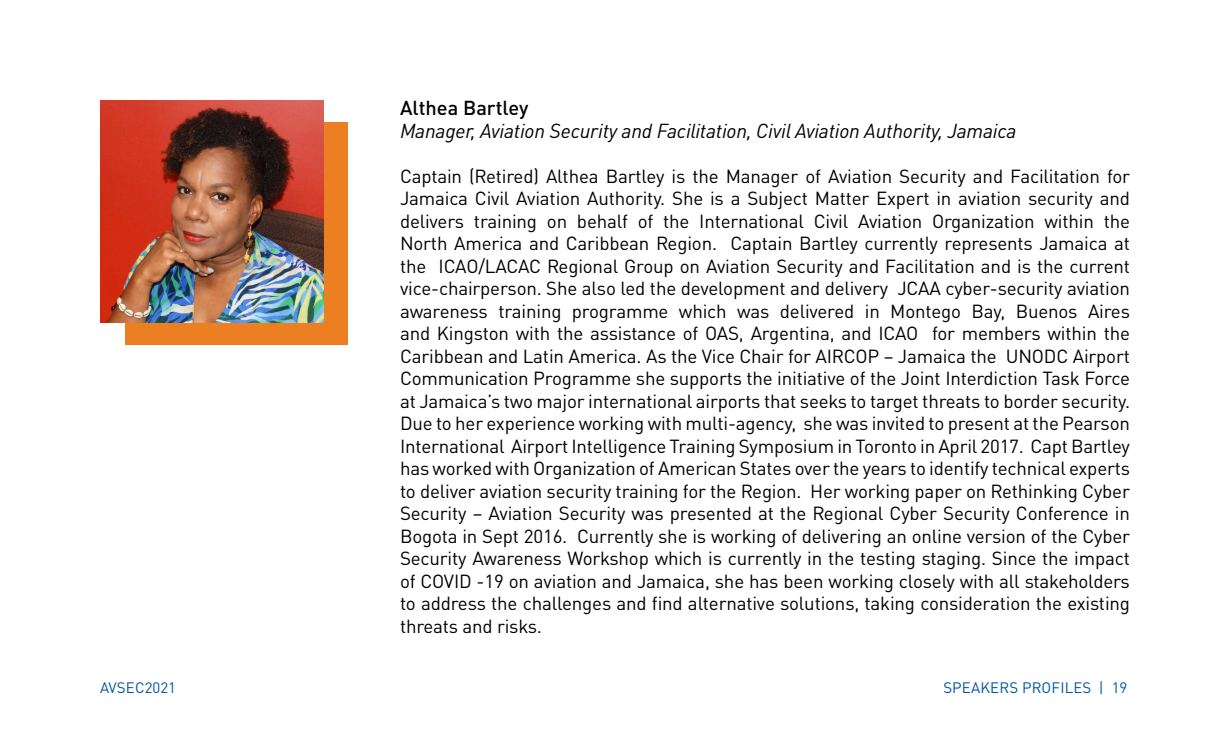
<style>
.page{position:relative;width:1230px;height:735px;background:#fff}
.page>*{position:absolute;margin:0;border:0;box-sizing:border-box;transform-origin:0 0}
.t1{font:italic 20px "DINOT";letter-spacing:-.01em;color:#000}
.t2{font:500 20px "DINOT";color:#000}
.t3{font:18.75px/22.5px "DINOT";letter-spacing:-.01em;color:#000;text-align:justify}
.t4{font:15px "DINOT";letter-spacing:.01em;color:#0054a4}
</style>
<div class="page">
<div style="left:125px;top:122px;width:223px;height:223px;background:#ed7f23"></div>
<img style="left:101px;top:100px;width:223px;height:223px">
<p class="t2" style="left:400px;top:95px;width:130px">Althea Bartley</p>
<p class="t1" style="left:400px;top:118px;width:618px">Manager, Aviation Security and Facilitation, Civil Aviation Authority, Jamaica</p>
<p class="t3" style="left:400px;top:164px;width:732px">Captain (Retired) Althea Bartley is the Manager of Aviation Security and Facilitation for Jamaica Civil Aviation Authority. She is a Subject Matter Expert in aviation security and delivers training on behalf of the International Civil Aviation Organization within the North America and Caribbean Region. Captain Bartley currently represents Jamaica at the ICAO/LACAC Regional Group on Aviation Security and Facilitation and is the current vice-chairperson. She also led the development and delivery JCAA cyber-security aviation awareness training programme which was delivered in Montego Bay, Buenos Aires and Kingston with the assistance of OAS, Argentina, and ICAO for members within the Caribbean and Latin America. As the Vice Chair for AIRCOP – Jamaica the UNODC Airport Communication Programme she supports the initiative of the Joint Interdiction Task Force at Jamaica’s two major international airports that seeks to target threats to border security.<br>Due to her experience working with multi-agency, she was invited to present at the Pearson International Airport Intelligence Training Symposium in Toronto in April 2017. Capt Bartley has worked with Organization of American States over the years to identify technical experts to deliver aviation security training for the Region. Her working paper on Rethinking Cyber Security – Aviation Security was presented at the Regional Cyber Security Conference in Bogota in Sept 2016. Currently she is working of delivering an online version of the Cyber Security Awareness Workshop which is currently in the testing staging. Since the impact of COVID -19 on aviation and Jamaica, she has been working closely with all stakeholders to address the challenges and find alternative solutions, taking consideration the existing threats and risks.</p>
<p class="t4" style="left:100px;top:678px;width:77px">AVSEC2021</p>
<p class="t4" style="left:943px;top:678px;width:186px">SPEAKERS PROFILES | 19</p>
</div>
